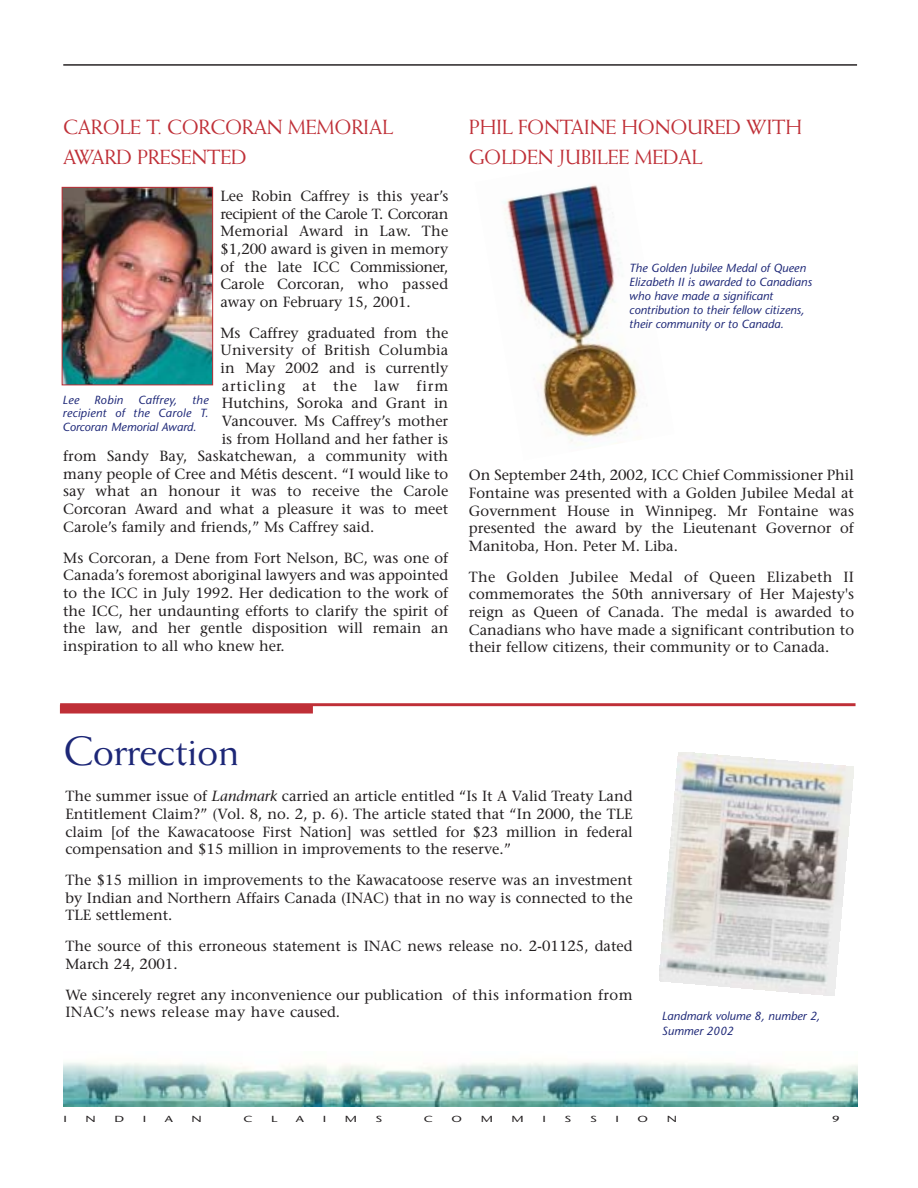
<style>
.page{position:relative;width:918px;height:1188px;background:#fff}
.page>*{position:absolute;margin:0;border:0;box-sizing:border-box;transform-origin:0 0}
.t1{font:41.1px "Weiss";letter-spacing:-.015em;color:#1d2777}
.t2{font:20.55px/29.4px "Weiss";letter-spacing:-.015em;color:#bf2f37}
.t3{font:14.7px/17.7px "Stone Serif";color:#231f20;text-align:justify}
.t4{font:14.7px "Stone Serif";letter-spacing:.055em;color:#231f20}
.t5{font:italic 11.7px/14.1px "Stone Sans";color:#1d2777}
.t6{font:italic 11.7px "Stone Sans";letter-spacing:.025em;color:#1d2777}
.t7{font:8.85px "Stone Sans";color:#231f20;scale:1.5 1}
.s1{font-style:italic}
</style>
<div class="page">
<img style="left:63px;top:1062px;width:794px;height:44px">
<hr style="left:63px;top:64px;width:794px;height:2px;background:#231f20">
<hr style="left:60px;top:703px;width:796px;height:3px;background:#bf2f37">
<div style="left:60px;top:705px;width:253px;height:9px;background:#bf2f37"></div>
<img style="left:504px;top:184px;width:135px;height:261px">
<img style="left:659px;top:752px;width:195px;height:244px">
<img style="left:64px;top:189px;width:147px;height:194px">
<div style="left:62px;top:187px;width:151px;height:198px;border:1px solid #bf2f37"></div>
<h2 class="t2" style="left:63px;top:114px;width:331px">CAROLE T. CORCORAN MEMORIAL<br>AWARD PRESENTED</h2>
<h2 class="t2" style="left:469px;top:114px;width:335px">PHIL FONTAINE HONOURED WITH<br>GOLDEN JUBILEE MEDAL</h2>
<p class="t3" style="left:220px;top:189px;width:229px">Lee Robin Caffrey is this year’s recipient of the Carole T. Corcoran Memorial Award in Law. The $1,200 award is given in memory of the late ICC Commissioner, Carole Corcoran, who passed away on February 15, 2001.</p>
<p class="t3" style="left:220px;top:325px;width:229px">Ms Caffrey graduated from the</p>
<p class="t3" style="left:220px;top:343px;width:229px">University of British Columbia</p>
<p class="t3" style="left:220px;top:361px;width:229px">in May 2002 and is currently</p>
<p class="t4" style="left:222px;top:380px;width:228px">articling at the law firm</p>
<p class="t3" style="left:222px;top:396px;width:228px">Hutchins, Soroka and Grant in</p>
<p class="t3" style="left:222px;top:414px;width:228px">Vancouver. Ms Caffrey’s mother</p>
<p class="t3" style="left:222px;top:431px;width:228px">is from Holland and her father is</p>
<p class="t3" style="left:63px;top:449px;width:387px">from Sandy Bay, Saskatchewan, a community with</p>
<p class="t3" style="left:63px;top:466px;width:387px">many people of Cree and Métis descent. “I would like to</p>
<p class="t3" style="left:63px;top:484px;width:387px">say what an honour it was to receive the Carole</p>
<p class="t3" style="left:63px;top:502px;width:387px">Corcoran Award and what a pleasure it was to meet</p>
<p class="t3" style="left:63px;top:519px;width:313px">Carole’s family and friends,” Ms Caffrey said.</p>
<p class="t3" style="left:63px;top:550px;width:387px">Ms Corcoran, a Dene from Fort Nelson, BC, was one of Canada’s foremost aboriginal lawyers and was appointed to the ICC in July 1992. Her dedication to the work of the ICC, her undaunting efforts to clarify the spirit of the law, and her gentle disposition will remain an inspiration to all who knew her.</p>
<p class="t5" style="left:63px;top:395px;width:147px;line-height:13.2px;text-align:justify;text-indent:129px">the recipient of the Carole T.<br>Corcoran Memorial Award.</p>
<p class="t5" style="left:63px;top:394px;width:18px">Lee</p>
<p class="t5" style="left:94px;top:394px;width:31px">Robin</p>
<p class="t6" style="left:138px;top:396px;width:41px">Caffrey,</p>
<p class="t5" style="left:629px;top:262px;width:184px">The Golden Jubilee Medal of Queen Elizabeth II is awarded to Canadians who have made a significant contribution to their fellow citizens, their community or to Canada.</p>
<p class="t3" style="left:469px;top:468px;width:387px">On September 24th, 2002, ICC Chief Commissioner Phil Fontaine was presented with a Golden Jubilee Medal at Government House in Winnipeg. Mr Fontaine was presented the award by the Lieutenant Governor of Manitoba, Hon. Peter M. Liba.</p>
<p class="t3" style="left:469px;top:569px;width:387px">The Golden Jubilee Medal of Queen Elizabeth II commemorates the 50th anniversary of Her Majesty's reign as Queen of Canada. The medal is awarded to Canadians who have made a significant contribution to their fellow citizens, their community or to Canada.</p>
<h1 class="t1" style="left:64px;top:735px;width:177px">Correction</h1>
<p class="t3" style="left:65px;top:789px;width:569px">The summer issue of <span class="s1">Landmark</span> carried an article entitled “Is It A Valid Treaty Land Entitlement Claim?” (Vol. 8, no. 2, p. 6). The article stated that “In 2000, the TLE claim [of the Kawacatoose First Nation] was settled for $23 million in federal compensation and $15 million in improvements to the reserve.”</p>
<p class="t3" style="left:65px;top:873px;width:569px">The $15 million in improvements to the Kawacatoose reserve was an investment by Indian and Northern Affairs Canada (INAC) that in no way is connected to the TLE settlement.</p>
<p class="t3" style="left:65px;top:939px;width:569px">The source of this erroneous statement is INAC news release no. 2-01125, dated<br>March 24, 2001.</p>
<p class="t3" style="left:65px;top:987px;width:569px">We sincerely regret any inconvenience our publication of this information from<br>INAC’s news release may have caused.</p>
<p class="t5" style="left:662px;top:1010px;width:160px;line-height:14.7px">Landmark volume 8, number 2,<br>Summer 2002</p>
<p class="t7" style="left:63px;top:1115px;width:4px">I</p>
<p class="t7" style="left:86px;top:1115px;width:8px">N</p>
<p class="t7" style="left:114px;top:1115px;width:8px">D</p>
<p class="t7" style="left:143px;top:1115px;width:4px">I</p>
<p class="t7" style="left:165px;top:1115px;width:7px">A</p>
<p class="t7" style="left:192px;top:1115px;width:8px">N</p>
<p class="t7" style="left:243px;top:1115px;width:8px">C</p>
<p class="t7" style="left:271px;top:1115px;width:6px">L</p>
<p class="t7" style="left:296px;top:1115px;width:7px">A</p>
<p class="t7" style="left:323px;top:1115px;width:4px">I</p>
<p class="t7" style="left:345px;top:1115px;width:10px">M</p>
<p class="t7" style="left:376px;top:1115px;width:6px">S</p>
<p class="t7" style="left:424px;top:1115px;width:8px">C</p>
<p class="t7" style="left:452px;top:1115px;width:9px">O</p>
<p class="t7" style="left:481px;top:1115px;width:10px">M</p>
<p class="t7" style="left:512px;top:1115px;width:10px">M</p>
<p class="t7" style="left:542px;top:1115px;width:4px">I</p>
<p class="t7" style="left:565px;top:1115px;width:6px">S</p>
<p class="t7" style="left:590px;top:1115px;width:6px">S</p>
<p class="t7" style="left:616px;top:1115px;width:4px">I</p>
<p class="t7" style="left:638px;top:1115px;width:9px">O</p>
<p class="t7" style="left:667px;top:1115px;width:8px">N</p>
<p class="t7" style="left:832px;top:1115px;width:7px">9</p>
</div>
